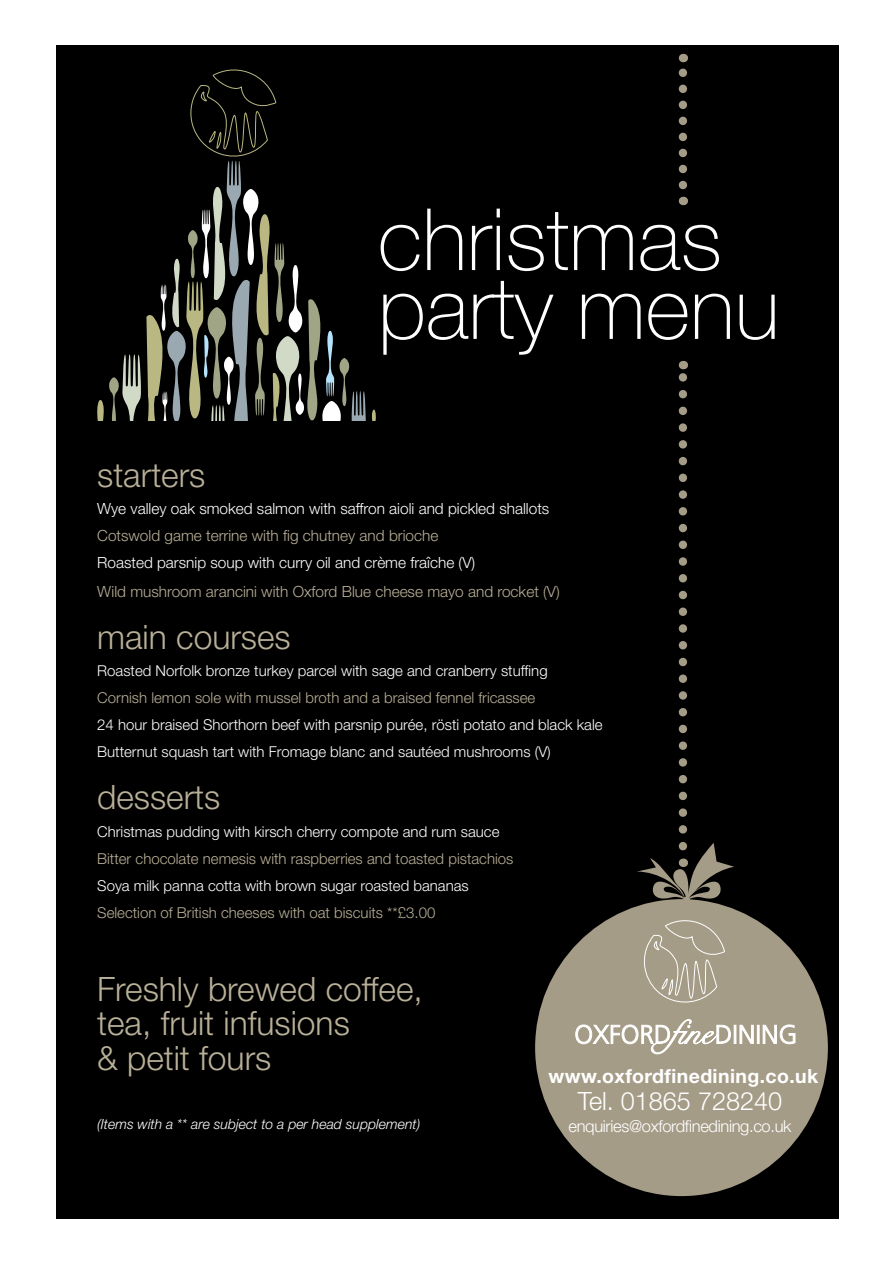
<style>
.page{position:relative;width:893px;height:1263px;background:#fff}
.page>*{position:absolute;margin:0;border:0;box-sizing:border-box;transform-origin:0 0}
.t1{font:100 86.1px/68.8px "Helvetica Neue";color:#fff}
.t2{font:300 33.6px/34.5px "Helvetica Neue";color:#b9b098}
.t3{font:300 25.2px "Helvetica Neue";color:#fff}
.t4{font:700 19.5px "Helvetica Neue";letter-spacing:.02em;color:#fff}
.t5{font:300 16.5px "Helvetica Neue";letter-spacing:-.02em;color:#fff}
.t6{font:300 15.45px "Helvetica Neue";color:#fff}
.t7{font:300 15.45px "Helvetica Neue";color:#b9b098}
.t8{font:300 15px/27.2px "Helvetica Neue";color:#fff}
.t9{font:300 15px "Helvetica Neue";color:#b9b098}
.t10{font:italic 300 13.95px "Helvetica Neue";color:#fff}
</style>
<div class="page">
<div style="left:56px;top:45px;width:782px;height:1174px;background:#000"></div>
<div style="left:535px;top:899px;width:293px;height:297px;background:#a59c87;border-radius:50%"></div>
<svg style="left:575px;top:919px;width:220px;height:136px"></svg>
<svg style="left:637px;top:361px;width:97px;height:541px"></svg>
<svg style="left:679px;top:54px;width:8px;height:131px"></svg>
<svg style="left:97px;top:69px;width:279px;height:352px"></svg>
<h1 class="t1" style="left:378px;top:205px;width:403px">christmas party menu</h1>
<h2 class="t2" style="left:97px;top:457px;width:110px">starters</h2>
<p class="t6" style="left:97px;top:499px;width:454px">Wye valley oak smoked salmon with saffron aioli and pickled shallots</p>
<p class="t7" style="left:97px;top:526px;width:343px">Cotswold game terrine with fig chutney and brioche</p>
<p class="t6" style="left:97px;top:553px;width:379px">Roasted parsnip soup with curry oil and crème fraîche (V)</p>
<p class="t7" style="left:97px;top:582px;width:464px">Wild mushroom arancini with Oxford Blue cheese mayo and rocket (V)</p>
<h2 class="t2" style="left:97px;top:619px;width:195px">main courses</h2>
<p class="t8" style="left:97px;top:657px;width:452px">Roasted Norfolk bronze turkey parcel with sage and cranberry stuffing</p>
<p class="t9" style="left:97px;top:688px;width:440px">Cornish lemon sole with mussel broth and a braised fennel fricassee</p>
<p class="t8" style="left:97px;top:711px;width:507px">24 hour braised Shorthorn beef with parsnip purée, rösti potato and black kale<br>Butternut squash tart with Fromage blanc and sautéed mushrooms (V)</p>
<h2 class="t2" style="left:97px;top:779px;width:125px">desserts</h2>
<p class="t8" style="left:97px;top:817px;width:404px">Christmas pudding with kirsch cherry compote and rum sauce</p>
<p class="t9" style="left:97px;top:849px;width:418px">Bitter chocolate nemesis with raspberries and toasted pistachios</p>
<p class="t8" style="left:97px;top:871px;width:373px">Soya milk panna cotta with brown sugar roasted bananas</p>
<p class="t9" style="left:97px;top:903px;width:340px">Selection of British cheeses with oat biscuits **£3.00</p>
<h2 class="t2" style="left:97px;top:971px;width:327px">Freshly brewed coffee, tea, fruit infusions<br>&amp; petit fours</h2>
<p class="t10" style="left:97px;top:1116px;width:325px">(Items with a ** are subject to a per head supplement)</p>
<h3 class="t4" style="left:549px;top:1064px;width:271px">www.oxfordfinedining.co.uk</h3>
<h3 class="t3" style="left:578px;top:1085px;width:206px">Tel. 01865 728240</h3>
<p class="t5" style="left:568px;top:1116px;width:225px">enquiries@oxfordfinedining.co.uk</p>
</div>
